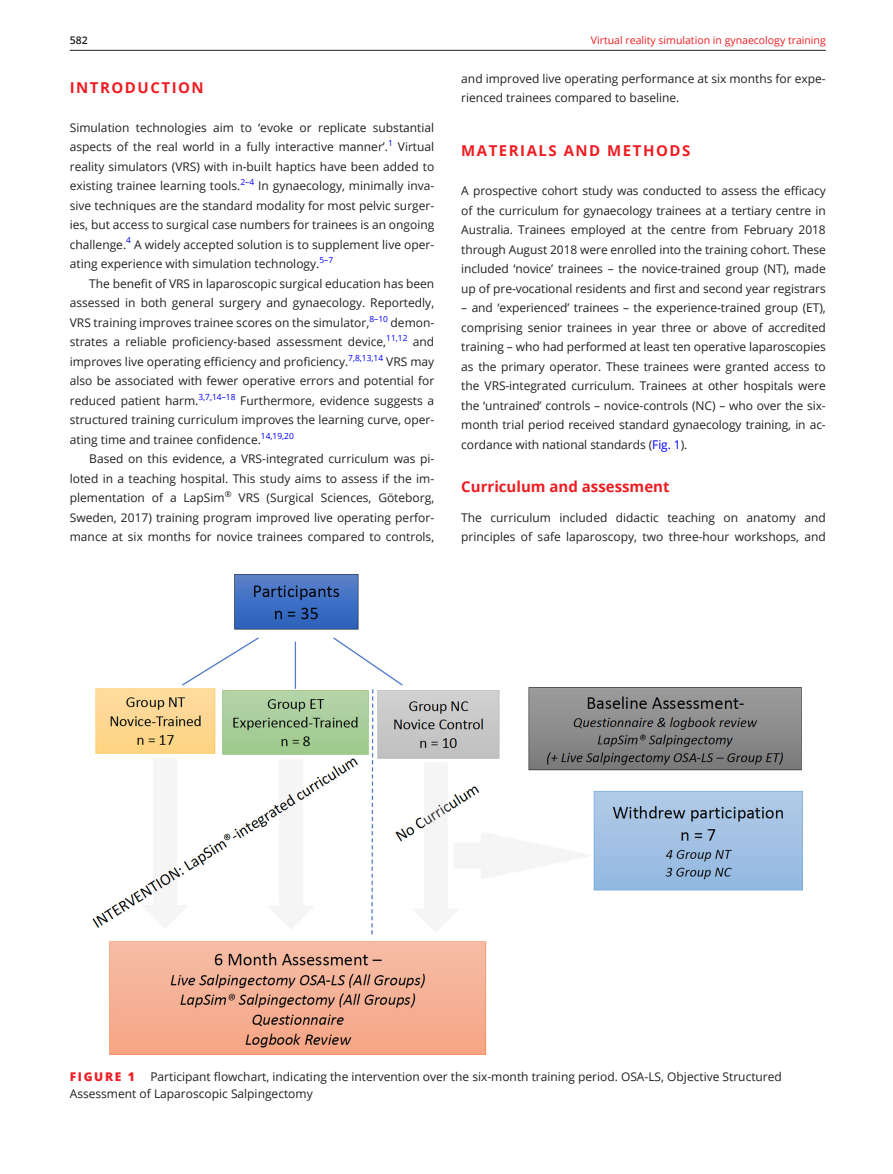
<style>
.page{position:relative;width:893px;height:1174px;background:#fff}
.page>*{position:absolute;margin:0;border:0;box-sizing:border-box;transform-origin:0 0}
.t1{font:700 15px "Open Sans";letter-spacing:.1em;color:#ee1d23}
.t2{font:700 15px "Open Sans";color:#ee1d23}
.t3{font:12px/19.5px "Open Sans";color:#231f20;text-align:justify}
.t4{font:800 12px "Open Sans";letter-spacing:.14em;color:#ee1d23}
.t5{font:10.5px "Open Sans";color:#ee1d23}
.t6{font:600 10.5px "Open Sans";color:#231f20}
.t7{font:8.4px "Open Sans";color:#00f}
.t8{font:8.4px "Open Sans";color:#231f20}
.s1{color:#00f}
</style>
<div class="page">
<hr style="left:70px;top:50px;width:756px;height:1px;background:#231f20">
<img style="left:93px;top:575px;width:710px;height:479px">
<p class="t6" style="left:70px;top:33px;width:19px">582</p>
<p class="t5" style="left:591px;top:33px;width:236px">Virtual reality simulation in gynaecology training</p>
<p class="t1" style="left:70px;top:77px;width:135px">INTRODUCTION</p>
<p class="t3" style="left:70px;top:117px;width:366px">Simulation technologies aim to ‘evoke or replicate substantial aspects of the real world in a fully interactive manner’.<sup>1</sup> Virtual reality simulators (VRS) with in-built haptics have been added to existing trainee learning tools.<sup>2–4</sup> In gynaecology, minimally inva&shy;sive techniques are the standard modality for most pelvic surger&shy;ies, but access to surgical case numbers for trainees is an ongoing challenge.<sup>4</sup> A widely accepted solution is to supplement live oper&shy;ating experience with simulation technology.<sup>5–7</sup></p>
<p class="t3" style="left:70px;top:273px;width:366px;text-indent:20px">The benefit of VRS in laparoscopic surgical education has been assessed in both general surgery and gynaecology. Reportedly, VRS training improves trainee scores on the simulator,<sup>8–10</sup> demon&shy;strates a reliable proficiency-based assessment device,<sup>11,12</sup> and improves live operating efficiency and proficiency.<sup>7,8,13,14</sup> VRS may also be associated with fewer operative errors and potential for reduced patient harm.<sup>3,7,14–18</sup> Furthermore, evidence suggests a structured training curriculum improves the learning curve, oper&shy;ating time and trainee confidence.</p>
<p class="t3" style="left:461px;top:68px;width:366px">and improved live operating performance at six months for expe&shy;rienced trainees compared to baseline.</p>
<p class="t1" style="left:461px;top:140px;width:230px">MATERIALS AND METHODS</p>
<p class="t3" style="left:461px;top:181px;width:366px">A prospective cohort study was conducted to assess the efficacy of the curriculum for gynaecology trainees at a tertiary centre in Australia. Trainees employed at the centre from February 2018 through August 2018 were enrolled into the training cohort. These included ‘novice’ trainees – the novice-trained group (NT), made up of pre-vocational residents and first and second year registrars</p>
<p class="t3" style="left:461px;top:298px;width:366px">– and ‘experienced’ trainees – the experience-trained group (ET), comprising senior trainees in year three or above of accredited training – who had performed at least ten operative laparoscopies as the primary operator. These trainees were granted access to the VRS-integrated curriculum. Trainees at other hospitals were the ‘untrained’ controls – novice-controls (NC) – who over the six&shy;month trial period received standard gynaecology training, in ac&shy;cordance with national standards (<span class="s1">Fig. 1</span>).</p>
<p class="t2" style="left:461px;top:476px;width:210px">Curriculum and assessment</p>
<p class="t3" style="left:461px;top:507px;width:366px">The curriculum included didactic teaching on anatomy and principles of safe laparoscopy, two three-hour workshops, and</p>
<p class="t7" style="left:261px;top:430px;width:34px">14,19,20</p>
<p class="t3" style="left:70px;top:449px;width:366px;text-indent:20px">Based on this evidence, a VRS-integrated curriculum was pi&shy;loted in a teaching hospital. This study aims to assess if the im&shy;plementation of a LapSim</p>
<p class="t8" style="left:225px;top:488px;width:8px">®</p>
<p class="t3" style="left:70px;top:488px;width:366px;text-indent:169px">VRS (Surgical Sciences, Göteborg, Sweden, 2017) training program improved live operating perfor&shy;mance at six months for novice trainees compared to controls,</p>
<p class="t3" style="left:70px;top:1068px;width:714px;line-height:16.5px;text-indent:81px">Participant flowchart, indicating the intervention over the six-month training period. OSA-LS, Objective Structured<br>Assessment of Laparoscopic Salpingectomy</p>
<p class="t4" style="left:70px;top:1067px;width:67px">FIGURE 1</p>
</div>
